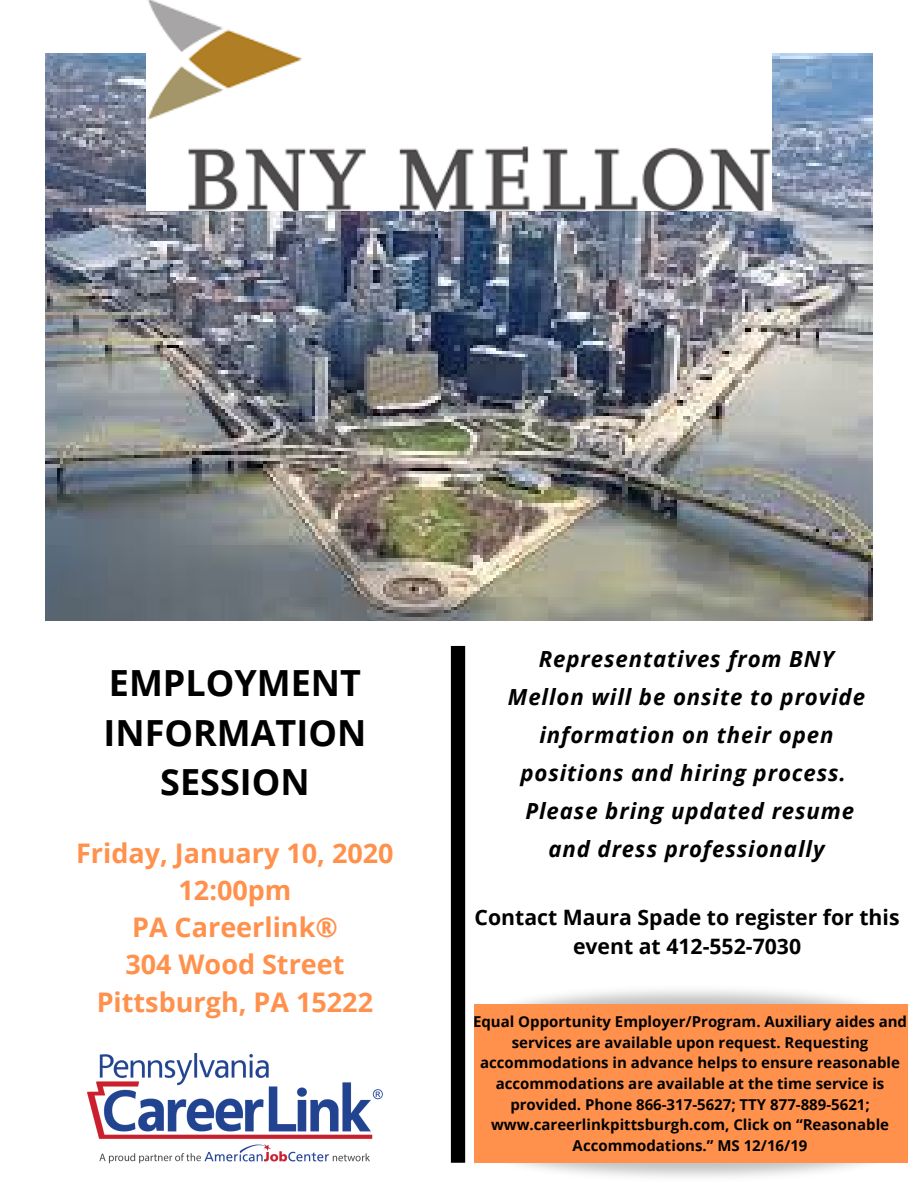
<style>
.page{position:relative;width:918px;height:1188px;background:#fff}
.page>*{position:absolute;margin:0;border:0;box-sizing:border-box;transform-origin:0 0}
.t1{font:700 36px/49.5px "Open Sans";color:#000;text-align:center}
.t2{font:700 27px/37.2px "Open Sans";color:#ff914d;text-align:center}
.t3{font:italic 700 22.2px/38px "Open Sans";letter-spacing:.04em;color:#000;text-align:center}
.t4{font:700 21.3px/29.2px "Open Sans";color:#000;text-align:center}
.t5{font:700 15px/20.7px "Open Sans";color:#000;text-align:center}
</style>
<div class="page">
<img style="left:45px;top:54px;width:827px;height:567px">
<img style="left:146px;top:0;width:626px;height:210px">
<div style="left:451px;top:646px;width:14px;height:517px;background:#000"></div>
<img style="left:88px;top:1054px;width:295px;height:109px">
<img style="left:464px;top:1121px;width:444px;height:56px">
<img style="left:464px;top:963px;width:444px;height:83px">
<div style="left:474px;top:1005px;width:433px;height:158px;background:#ff914d"></div>
<h1 class="t1" style="left:104px;top:658px;width:264px">EMPLOYMENT<br>INFORMATION<br>SESSION</h1>
<h2 class="t2" style="left:76px;top:834px;width:319px">Friday, January 10, 2020<br>12:00pm<br>PA Careerlink®<br>304 Wood Street<br>Pittsburgh, PA 15222</h2>
<h3 class="t3" style="left:508px;top:640px;width:359px">Representatives from BNY<br>Mellon will be onsite to provide information on their open positions and hiring process.<br>Please bring updated resume and dress professionally</h3>
<h3 class="t4" style="left:475px;top:902px;width:427px">Contact Maura Spade to register for this event at 412-552-7030</h3>
<p class="t5" style="left:473px;top:1011px;width:436px">Equal Opportunity Employer/Program. Auxiliary aides and services are available upon request. Requesting accommodations in advance helps to ensure reasonable accommodations are available at the time service is provided. Phone 866-317-5627; TTY 877-889-5621; www.careerlinkpittsburgh.com, Click on “Reasonable Accommodations.” MS 12/16/19</p>
</div>
